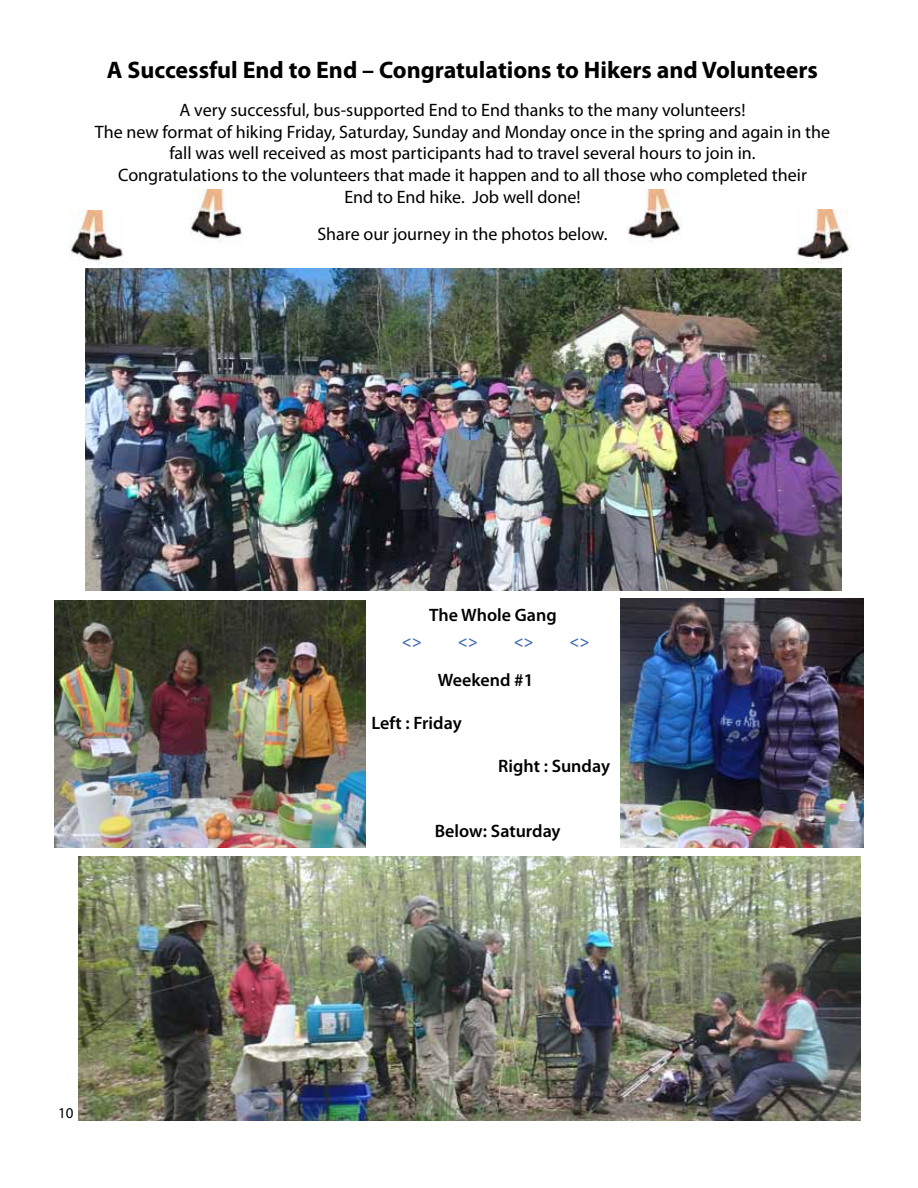
<style>
.page{position:relative;width:918px;height:1188px;background:#fff}
.page>*{position:absolute;margin:0;border:0;box-sizing:border-box;transform-origin:0 0}
.t1{font:700 24px "Myriad Pro";color:#000}
.t2{font:18px/21.6px "Myriad Pro";color:#000;text-align:center}
.t3{font:600 18px "Myriad Pro";color:#000}
.t4{font:italic 600 16.5px "Myriad Pro";color:#406ab1}
.t5{font:15px "Myriad Pro";color:#000}
</style>
<div class="page">
<img style="left:69px;top:210px;width:54px;height:54px">
<img style="left:85px;top:269px;width:756px;height:322px">
<img style="left:189px;top:189px;width:54px;height:54px">
<img style="left:796px;top:210px;width:54px;height:54px">
<img style="left:627px;top:189px;width:54px;height:54px">
<img style="left:54px;top:600px;width:312px;height:248px">
<img style="left:78px;top:856px;width:783px;height:264px">
<img style="left:621px;top:599px;width:243px;height:249px">
<h1 class="t1" style="left:107px;top:55px;width:713px">A Successful End to End – Congratulations to Hikers and Volunteers</h1>
<p class="t2" style="left:95px;top:99px;width:737px">A very successful, bus-supported End to End thanks to the many volunteers!<br>The new format of hiking Friday, Saturday, Sunday and Monday once in the spring and again in the fall was well received as most participants had to travel several hours to join in.<br>Congratulations to the volunteers that made it happen and to all those who completed their<br>End to End hike. Job well done!</p>
<p class="t2" style="left:317px;top:223px;width:292px">Share our journey in the photos below.</p>
<p class="t5" style="left:58px;top:1104px;width:17px">10</p>
<p class="t3" style="left:429px;top:604px;width:129px">The Whole Gang</p>
<p class="t4" style="left:402px;top:631px;width:21px">&lt;&gt;</p>
<p class="t4" style="left:458px;top:631px;width:21px">&lt;&gt;</p>
<p class="t4" style="left:514px;top:631px;width:21px">&lt;&gt;</p>
<p class="t4" style="left:570px;top:631px;width:21px">&lt;&gt;</p>
<p class="t3" style="left:438px;top:668px;width:97px">Weekend #1</p>
<p class="t3" style="left:372px;top:712px;width:92px">Left : Friday</p>
<p class="t3" style="left:498px;top:755px;width:113px">Right : Sunday</p>
<p class="t3" style="left:435px;top:820px;width:127px">Below: Saturday</p>
</div>
